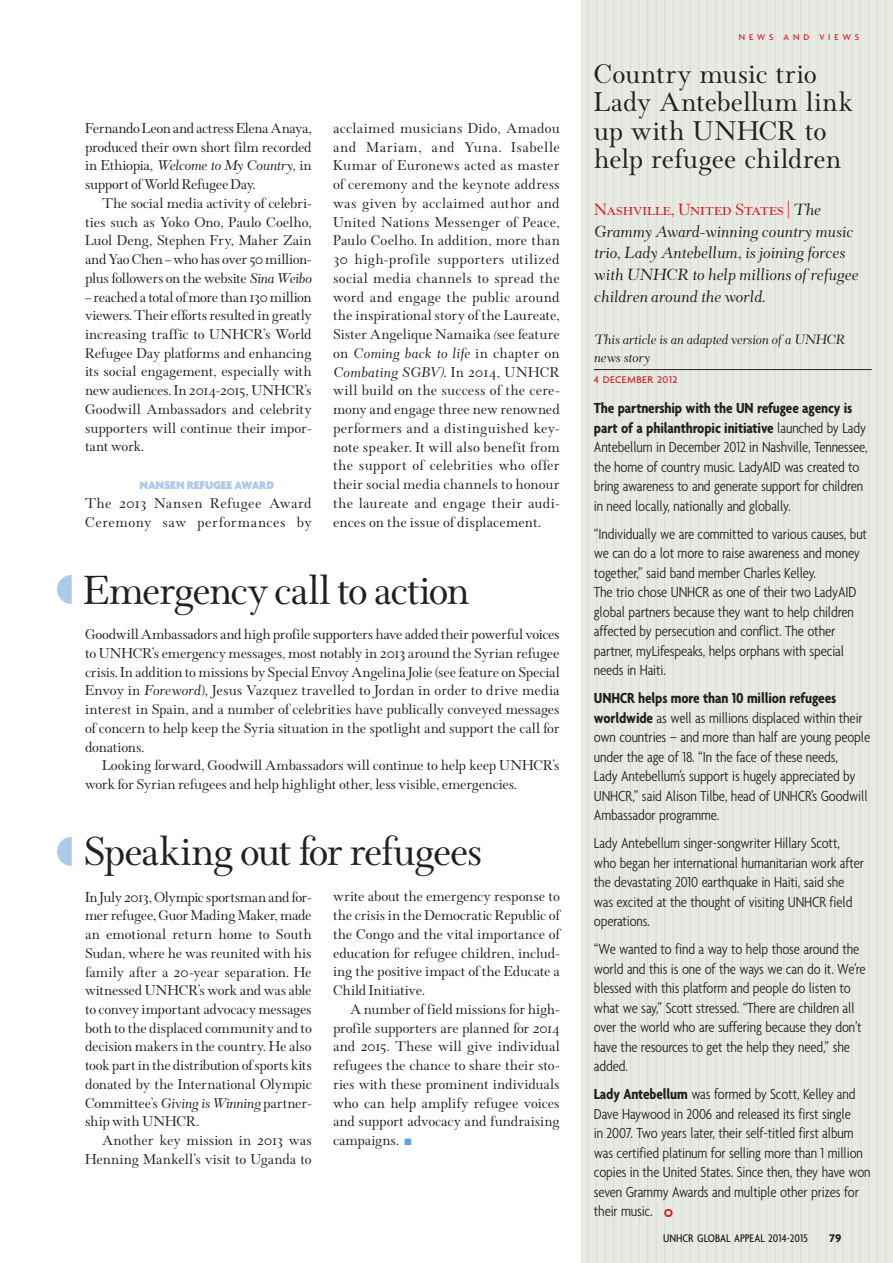
<style>
.page{position:relative;width:893px;height:1263px;background:#fff}
.page>*{position:absolute;margin:0;border:0;box-sizing:border-box;transform-origin:0 0}
.t1{font:45px "Wessex";letter-spacing:-.04em;color:#231f20}
.t2{font:30px/28.5px "Wessex";letter-spacing:-.005em;color:#231f20}
.t3{font:italic 18px/21.6px "Wessex";color:#231f20}
.t4{font:18px "Wessex Roman Small Caps";color:#d7171f}
.t5{font:15.75px/18.8px "Wessex";letter-spacing:-.01em;color:#231f20;text-align:justify}
.t6{font:300 condensed 15.75px/19.5px "Agenda";letter-spacing:-.01em;color:#231f20}
.t7{font:15.75px/18.8px "Wessex";letter-spacing:.025em;color:#231f20}
.t8{font:italic 15px/18px "Wessex";letter-spacing:-.015em;color:#231f20}
.t9{font:500 condensed 12px "Agenda";color:#231f20}
.t10{font:900 12px "Agenda";letter-spacing:-.01em;color:#accbea}
.t11{font:700 12px "Agenda";color:#231f20}
.t12{font:500 10.5px "Agenda";letter-spacing:.04em;color:#d7171f}
.t13{font:500 9px "Agenda";letter-spacing:.44em;color:#d7171f}
.s1{font-style:italic}
.s2{font-style:italic;font-size:13.5px}
.s3{color:#5da6da}
.s4{font-family:"Wessex";font-style:italic;color:#231f20}
.s5{font-weight:700}
</style>
<div class="page">
<div style="left:581px;top:0;width:312px;height:1263px;background:#e6eae3"></div>
<hr style="left:885px;top:0;width:1px;height:1263px;background:#d7ded1">
<hr style="left:877px;top:0;width:1px;height:1263px;background:#d7ded1">
<hr style="left:868px;top:0;width:1px;height:1263px;background:#d7ded1">
<hr style="left:860px;top:0;width:1px;height:1263px;background:#d7ded1">
<hr style="left:851px;top:0;width:1px;height:1263px;background:#d7ded1">
<hr style="left:843px;top:0;width:1px;height:1263px;background:#d7ded1">
<hr style="left:834px;top:0;width:1px;height:1263px;background:#d7ded1">
<hr style="left:826px;top:0;width:1px;height:1263px;background:#d7ded1">
<hr style="left:817px;top:0;width:1px;height:1263px;background:#d7ded1">
<hr style="left:809px;top:0;width:1px;height:1263px;background:#d7ded1">
<hr style="left:800px;top:0;width:1px;height:1263px;background:#d7ded1">
<hr style="left:792px;top:0;width:1px;height:1263px;background:#d7ded1">
<hr style="left:783px;top:0;width:1px;height:1263px;background:#d7ded1">
<hr style="left:775px;top:0;width:1px;height:1263px;background:#d7ded1">
<hr style="left:766px;top:0;width:1px;height:1263px;background:#d7ded1">
<hr style="left:758px;top:0;width:1px;height:1263px;background:#d7ded1">
<hr style="left:749px;top:0;width:1px;height:1263px;background:#d7ded1">
<hr style="left:741px;top:0;width:1px;height:1263px;background:#d7ded1">
<hr style="left:732px;top:0;width:1px;height:1263px;background:#d7ded1">
<hr style="left:724px;top:0;width:1px;height:1263px;background:#d7ded1">
<hr style="left:715px;top:0;width:1px;height:1263px;background:#d7ded1">
<hr style="left:707px;top:0;width:1px;height:1263px;background:#d7ded1">
<hr style="left:698px;top:0;width:1px;height:1263px;background:#d7ded1">
<hr style="left:690px;top:0;width:1px;height:1263px;background:#d7ded1">
<hr style="left:681px;top:0;width:1px;height:1263px;background:#d7ded1">
<hr style="left:673px;top:0;width:1px;height:1263px;background:#d7ded1">
<hr style="left:664px;top:0;width:1px;height:1263px;background:#d7ded1">
<hr style="left:656px;top:0;width:1px;height:1263px;background:#d7ded1">
<hr style="left:647px;top:0;width:1px;height:1263px;background:#d7ded1">
<hr style="left:639px;top:0;width:1px;height:1263px;background:#d7ded1">
<hr style="left:630px;top:0;width:1px;height:1263px;background:#d7ded1">
<hr style="left:622px;top:0;width:1px;height:1263px;background:#d7ded1">
<hr style="left:613px;top:0;width:1px;height:1263px;background:#d7ded1">
<hr style="left:605px;top:0;width:1px;height:1263px;background:#d7ded1">
<hr style="left:596px;top:0;width:1px;height:1263px;background:#d7ded1">
<hr style="left:588px;top:0;width:1px;height:1263px;background:#d7ded1">
<hr style="left:594px;top:369px;width:278px;height:1px;background:#231f20">
<p class="t5" style="left:85px;top:119px;width:228px">Fernando Leon and actress Elena Anaya, produced their own short film recorded in Ethiopia, <span class="s1">Welcome to My Country</span>, in support of World Refugee Day.</p>
<p class="t5" style="left:85px;top:194px;width:228px;text-indent:17px">The social media activity of celebri&shy;ties such as Yoko Ono, Paulo Coelho, Luol Deng, Stephen Fry, Maher Zain and Yao Chen – who has over 50 million&shy;plus followers on the website <span class="s1">Sina Weibo</span></p>
<p class="t5" style="left:85px;top:287px;width:228px">– reached a total of more than 130 million viewers. Their efforts resulted in greatly increasing traffic to UNHCR’s World Refugee Day platforms and enhancing its social engagement, especially with new audiences. In 2014-2015, UNHCR’s Goodwill Ambassadors and celebrity supporters will continue their impor&shy;tant work.</p>
<p class="t10" style="left:140px;top:478px;width:136px">NANSEN REFUGEE AWARD</p>
<p class="t7" style="left:85px;top:494px;width:228px">The 2013 Nansen Refugee Award<br>Ceremony saw performances by</p>
<p class="t5" style="left:333px;top:119px;width:228px">acclaimed musicians Dido, Amadou and Mariam, and Yuna. Isabelle Kumar of Euronews acted as master of ceremony and the keynote address was given by acclaimed author and United Nations Messenger of Peace, Paulo Coelho. In addition, more than 30 high-profile supporters utilized social media channels to spread the word and engage the public around the inspirational story of the Laureate, Sister Angelique Namaika <span class="s2">(</span>see feature on <span class="s1">Coming back to life</span> in chapter on <span class="s1">Combating SGBV)</span>. In 2014, UNHCR will build on the success of the cere&shy;mony and engage three new renowned performers and a distinguished key&shy;note speaker. It will also benefit from the support of celebrities who offer their social media channels to honour the laureate and engage their audi&shy;ences on the issue of displacement.</p>
<h1 class="t1" style="left:84px;top:566px;width:388px">Emergency call to action</h1>
<p class="t5" style="left:85px;top:625px;width:476px">Goodwill Ambassadors and high profile supporters have added their powerful voices to UNHCR’s emergency messages, most notably in 2013 around the Syrian refugee crisis. In addition to missions by Special Envoy Angelina Jolie (see feature on Special Envoy in <span class="s1">Foreword</span>), Jesus Vazquez travelled to Jordan in order to drive media interest in Spain, and a number of celebrities have publically conveyed messages of concern to help keep the Syria situation in the spotlight and support the call for donations.</p>
<p class="t5" style="left:85px;top:756px;width:476px;text-indent:17px">Looking forward, Goodwill Ambassadors will continue to help keep UNHCR’s work for Syrian refugees and help highlight other, less visible, emergencies.</p>
<h1 class="t1" style="left:84px;top:827px;width:401px">Speaking out for refugees</h1>
<p class="t5" style="left:85px;top:887px;width:228px">In July 2013, Olympic sportsman and for&shy;mer refugee, Guor Mading Maker, made an emotional return home to South Sudan, where he was reunited with his family after a 20-year separation. He witnessed UNHCR’s work and was able to convey important advocacy messages both to the displaced community and to decision makers in the country. He also took part in the distribution of sports kits donated by the International Olympic Committee’s <span class="s1">Giving is Winning</span> partner&shy;ship with UNHCR.</p>
<p class="t5" style="left:85px;top:1131px;width:228px;text-align:right">Another key mission in 2013 was<br>Henning Mankell’s visit to Uganda to</p>
<p class="t5" style="left:333px;top:887px;width:228px">write about the emergency response to the crisis in the Democratic Republic of the Congo and the vital importance of education for refugee children, includ&shy;ing the positive impact of the Educate a Child Initiative.</p>
<p class="t5" style="left:333px;top:1000px;width:228px;text-indent:17px">A number of field missions for high&shy;profile supporters are planned for 2014 and 2015. These will give individual refugees the chance to share their sto&shy;ries with these prominent individuals who can help amplify refugee voices and support advocacy and fundraising campaigns. <span class="s3">■</span></p>
<p class="t13" style="left:739px;top:31px;width:122px">NEWS AND VIEWS</p>
<h2 class="t2" style="left:594px;top:60px;width:261px">Country music trio<br>Lady Antebellum link up with UNHCR to help refugee children</h2>
<p class="t4" style="left:594px;top:200px;width:228px">Nashville, United States | <span class="s4">The</span></p>
<p class="t3" style="left:594px;top:221px;width:266px">Grammy Award-winning country music trio, Lady Antebellum, is joining forces with UNHCR to help millions of refugee children around the world.</p>
<p class="t8" style="left:594px;top:331px;width:253px">This article is an adapted version of a UNHCR news story</p>
<p class="t12" style="left:594px;top:373px;width:85px">4 DECEMBER 2012</p>
<p class="t6" style="left:594px;top:398px;width:275px"><span class="s5">The partnership with the UN refugee agency is part of a philanthropic initiative</span> launched by Lady Antebellum in December 2012 in Nashville, Tennessee, the home of country music. LadyAID was created to bring awareness to and generate support for children in need locally, nationally and globally.</p>
<p class="t6" style="left:594px;top:523px;width:275px">“Individually we are committed to various causes, but we can do a lot more to raise awareness and money together,” said band member Charles Kelley.<br>The trio chose UNHCR as one of their two LadyAID global partners because they want to help children affected by persecution and conflict. The other partner, myLifespeaks, helps orphans with special needs in Haiti.</p>
<p class="t6" style="left:594px;top:688px;width:278px"><span class="s5">UNHCR helps more than 10 million refugees worldwide</span> as well as millions displaced within their own countries – and more than half are young people under the age of 18. “In the face of these needs,<br>Lady Antebellum’s support is hugely appreciated by UNHCR,” said Alison Tilbe, head of UNHCR’s Goodwill Ambassador programme.</p>
<p class="t6" style="left:594px;top:833px;width:271px">Lady Antebellum singer-songwriter Hillary Scott, who began her international humanitarian work after the devastating 2010 earthquake in Haiti, said she was excited at the thought of visiting UNHCR field operations.</p>
<p class="t6" style="left:594px;top:939px;width:273px">“We wanted to find a way to help those around the world and this is one of the ways we can do it. We’re blessed with this platform and people do listen to what we say,” Scott stressed. “There are children all over the world who are suffering because they don’t have the resources to get the help they need,” she added.</p>
<p class="t6" style="left:594px;top:1084px;width:278px"><span class="s5">Lady Antebellum</span> was formed by Scott, Kelley and Dave Haywood in 2006 and released its first single<br>in 2007. Two years later, their self-titled first album was certified platinum for selling more than 1 million copies in the United States. Since then, they have won seven Grammy Awards and multiple other prizes for their music.</p>
<p class="t9" style="left:663px;top:1231px;width:146px">UNHCR GLOBAL APPEAL 2014-2015</p>
<p class="t11" style="left:829px;top:1230px;width:14px">79</p>
</div>
